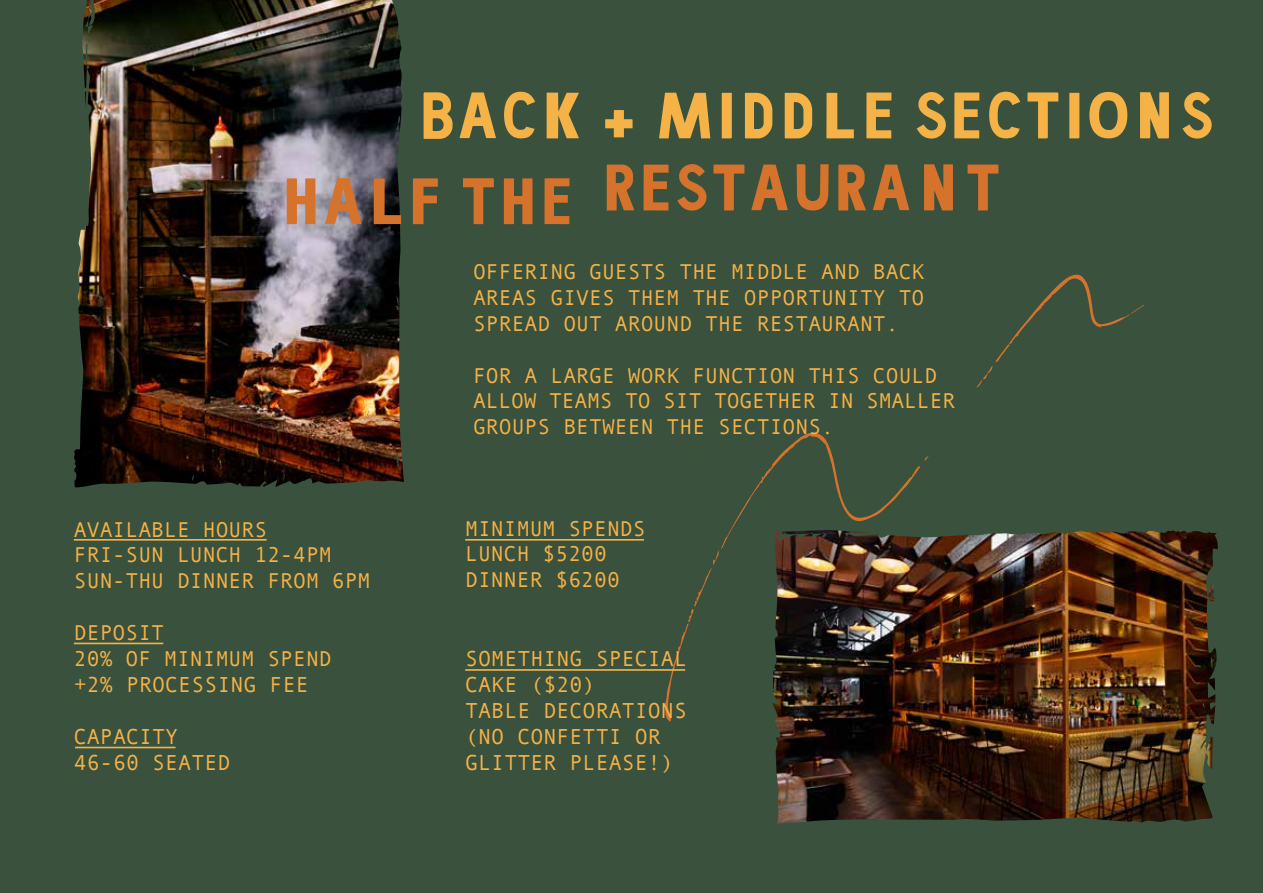
<style>
.page{position:relative;width:1263px;height:893px;background:#39513d}
.page>*{position:absolute;margin:0;border:0;box-sizing:border-box;transform-origin:0 0}
.t1{font:700 66px "Firebird";color:#f5b247}
.t2{font:700 66px "Firebird";color:#d5722b}
.t3{font:21.75px/26.1px "Andale Mono";color:#f5b247}
.t4{font:21.45px/25.8px "Andale Mono";color:#f5b247}
</style>
<div class="page">
<img style="left:73px;top:0;width:331px;height:541px">
<img style="left:775px;top:722px;width:439px;height:102px">
<svg style="left:1131px;top:305px;width:13px;height:9px"></svg>
<svg style="left:976px;top:275px;width:154px;height:113px"></svg>
<img style="left:665px;top:432px;width:553px;height:290px">
<hr style="left:74px;top:539px;width:193px;height:2px;background:#f5b247">
<hr style="left:465px;top:539px;width:179px;height:2px;background:#f5b247">
<hr style="left:74px;top:643px;width:89px;height:1px;background:#f5b247">
<hr style="left:465px;top:669px;width:220px;height:2px;background:#f5b247">
<hr style="left:75px;top:747px;width:101px;height:1px;background:#f5b247">
<h1 class="t1" style="left:418px;top:86px;width:798px">BACK + MIDDLE SECTIONS</h1>
<h1 class="t2" style="left:281px;top:158px;width:723px">HALF THE RESTAURANT</h1>
<p class="t4" style="left:74px;top:515px;width:298px">AVAILABLE HOURS<br>FRI-SUN LUNCH 12-4PM<br>SUN-THU DINNER FROM 6PM</p>
<p class="t4" style="left:74px;top:618px;width:259px">DEPOSIT<br>20% OF MINIMUM SPEND</p>
<p class="t3" style="left:74px;top:670px;width:236px">+2% PROCESSING FEE</p>
<p class="t3" style="left:74px;top:722px;width:158px">CAPACITY<br>46-60 SEATED</p>
<p class="t4" style="left:473px;top:258px;width:453px;text-align:justify">OFFERING GUESTS THE MIDDLE AND BACK AREAS GIVES THEM THE OPPORTUNITY TO SPREAD OUT AROUND THE RESTAURANT.</p>
<p class="t4" style="left:473px;top:361px;width:484px">FOR A LARGE WORK FUNCTION THIS COULD<br>ALLOW TEAMS TO SIT TOGETHER IN SMALLER<br>GROUPS BETWEEN THE SECTIONS.</p>
<p class="t4" style="left:465px;top:514px;width:182px">MINIMUM SPENDS<br>LUNCH $5200<br>DINNER $6200</p>
<p class="t3" style="left:465px;top:644px;width:223px">SOMETHING SPECIAL<br>CAKE ($20)<br>TABLE DECORATIONS (NO CONFETTI OR<br>GLITTER PLEASE!)</p>
</div>
